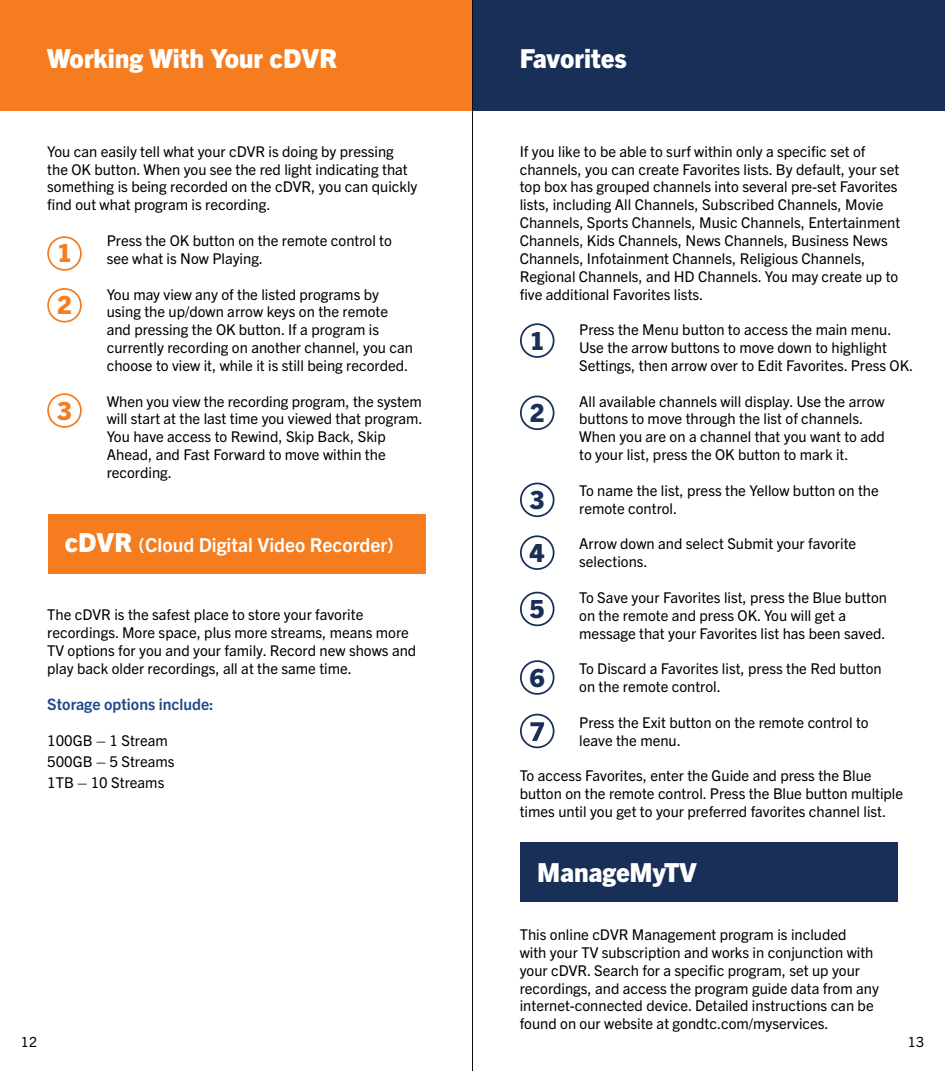
<style>
.page{position:relative;width:945px;height:1071px;background:#fff}
.page>*{position:absolute;margin:0;border:0;box-sizing:border-box;transform-origin:0 0}
.t1{font:800 26.25px "Trade Gothic Next LT Pro";color:#fff}
.t2{font:800 25.03px/52.9px "Trade Gothic Next LT Pro";color:#182f57}
.t3{font:800 25.03px "Trade Gothic Next LT Pro";color:#f57d20}
.t4{font:700 19.25px "Trade Gothic Next LT Pro";color:#fff}
.t5{font:700 15.75px "Trade Gothic Next LT Pro";color:#1e4a8b}
.t6{font:14.88px/17.8px "Trade Gothic Next LT Pro";color:#000}
.t7{font:14px "Trade Gothic Next LT Pro";color:#000}
.s1{font-weight:800;font-size:26.25px}
</style>
<div class="page">
<div style="left:472px;top:0;width:473px;height:110px;background:#182f57"></div>
<div style="left:48px;top:514px;width:378px;height:60px;background:#f57d20"></div>
<div style="left:520px;top:842px;width:378px;height:60px;background:#182f57"></div>
<div style="left:0;top:0;width:472px;height:110px;background:#f57d20"></div>
<div style="left:47px;top:236px;width:35px;height:35px;border:2px solid #f57d20;border-radius:50%"></div>
<div style="left:520px;top:323px;width:35px;height:35px;border:2px solid #182f57;border-radius:50%"></div>
<div style="left:47px;top:288px;width:35px;height:35px;border:2px solid #f57d20;border-radius:50%"></div>
<div style="left:520px;top:396px;width:35px;height:34px;border:2px solid #182f57;border-radius:50%"></div>
<div style="left:47px;top:393px;width:35px;height:35px;border:2px solid #f57d20;border-radius:50%"></div>
<div style="left:520px;top:483px;width:35px;height:34px;border:2px solid #182f57;border-radius:50%"></div>
<div style="left:520px;top:535px;width:35px;height:35px;border:2px solid #182f57;border-radius:50%"></div>
<div style="left:520px;top:592px;width:35px;height:34px;border:2px solid #182f57;border-radius:50%"></div>
<div style="left:520px;top:660px;width:35px;height:35px;border:2px solid #182f57;border-radius:50%"></div>
<hr style="left:472px;top:0;width:1px;height:1071px;background:#fff">
<div style="left:520px;top:714px;width:35px;height:34px;border:2px solid #182f57;border-radius:50%"></div>
<svg style="left:530px;top:722px;width:14px;height:19px"></svg>
<h1 class="t1" style="left:47px;top:40px;width:291px">Working With Your cDVR</h1>
<h1 class="t1" style="left:520px;top:40px;width:108px">Favorites</h1>
<p class="t6" style="left:520px;top:141px;width:382px">If you like to be able to surf within only a specific set of channels, you can create Favorites lists. By default, your set top box has grouped channels into several pre-set Favorites lists, including All Channels, Subscribed Channels, Movie Channels, Sports Channels, Music Channels, Entertainment Channels, Kids Channels, News Channels, Business News Channels, Infotainment Channels, Religious Channels, Regional Channels, and HD Channels. You may create up to five additional Favorites lists.</p>
<p class="t6" style="left:579px;top:320px;width:336px">Press the Menu button to access the main menu.<br>Use the arrow buttons to move down to highlight<br>Settings, then arrow over to Edit Favorites. Press OK.</p>
<p class="t6" style="left:579px;top:391px;width:307px">All available channels will display. Use the arrow buttons to move through the list of channels.<br>When you are on a channel that you want to add to your list, press the OK button to mark it.</p>
<p class="t6" style="left:579px;top:481px;width:301px">To name the list, press the Yellow button on the remote control.</p>
<p class="t6" style="left:579px;top:534px;width:278px">Arrow down and select Submit your favorite selections.</p>
<p class="t6" style="left:579px;top:588px;width:309px">To Save your Favorites list, press the Blue button on the remote and press OK. You will get a message that your Favorites list has been saved.</p>
<p class="t6" style="left:579px;top:659px;width:304px">To Discard a Favorites list, press the Red button on the remote control.</p>
<p class="t6" style="left:579px;top:713px;width:291px">Press the Exit button on the remote control to leave the menu.</p>
<p class="t6" style="left:520px;top:766px;width:385px">To access Favorites, enter the Guide and press the Blue button on the remote control. Press the Blue button multiple times until you get to your preferred favorites channel list.</p>
<p class="t6" style="left:47px;top:141px;width:372px">You can easily tell what your cDVR is doing by pressing the OK button. When you see the red light indicating that something is being recorded on the cDVR, you can quickly find out what program is recording.</p>
<p class="t6" style="left:107px;top:231px;width:287px">Press the OK button on the remote control to see what is Now Playing.</p>
<p class="t6" style="left:107px;top:284px;width:308px">You may view any of the listed programs by using the up/down arrow keys on the remote and pressing the OK button. If a program is currently recording on another channel, you can choose to view it, while it is still being recorded.</p>
<p class="t6" style="left:107px;top:391px;width:317px">When you view the recording program, the system will start at the last time you viewed that program.<br>You have access to Rewind, Skip Back, Skip Ahead, and Fast Forward to move within the recording.</p>
<h2 class="t3" style="left:57px;top:236px;width:16px">1</h2>
<h2 class="t3" style="left:57px;top:288px;width:16px">2</h2>
<h2 class="t2" style="left:530px;top:312px;width:16px">1</h2>
<h2 class="t3" style="left:57px;top:393px;width:16px">3</h2>
<h2 class="t2" style="left:530px;top:385px;width:16px">2</h2>
<h2 class="t2" style="left:530px;top:472px;width:16px">3<br>4</h2>
<h2 class="t2" style="left:530px;top:581px;width:16px">5</h2>
<p class="t4" style="left:65px;top:532px;width:331px"><span class="s1">cDVR</span> (Cloud Digital Video Recorder)</p>
<p class="t6" style="left:47px;top:605px;width:371px">The cDVR is the safest place to store your favorite recordings. More space, plus more streams, means more TV options for you and your family. Record new shows and play back older recordings, all at the same time.</p>
<p class="t5" style="left:47px;top:694px;width:168px">Storage options include:</p>
<p class="t6" style="left:47px;top:729px;width:129px;line-height:21px">100GB – 1 Stream<br>500GB – 5 Streams<br>1TB – 10 Streams</p>
<h2 class="t2" style="left:530px;top:649px;width:16px">6</h2>
<h1 class="t1" style="left:537px;top:855px;width:161px">ManageMyTV</h1>
<p class="t6" style="left:520px;top:925px;width:361px">This online cDVR Management program is included<br>with your TV subscription and works in conjunction with your cDVR. Search for a specific program, set up your recordings, and access the program guide data from any internet-connected device. Detailed instructions can be found on our website at gondtc.com/myservices.</p>
<p class="t7" style="left:21px;top:1033px;width:18px">12</p>
<p class="t7" style="left:908px;top:1033px;width:18px">13</p>
</div>
